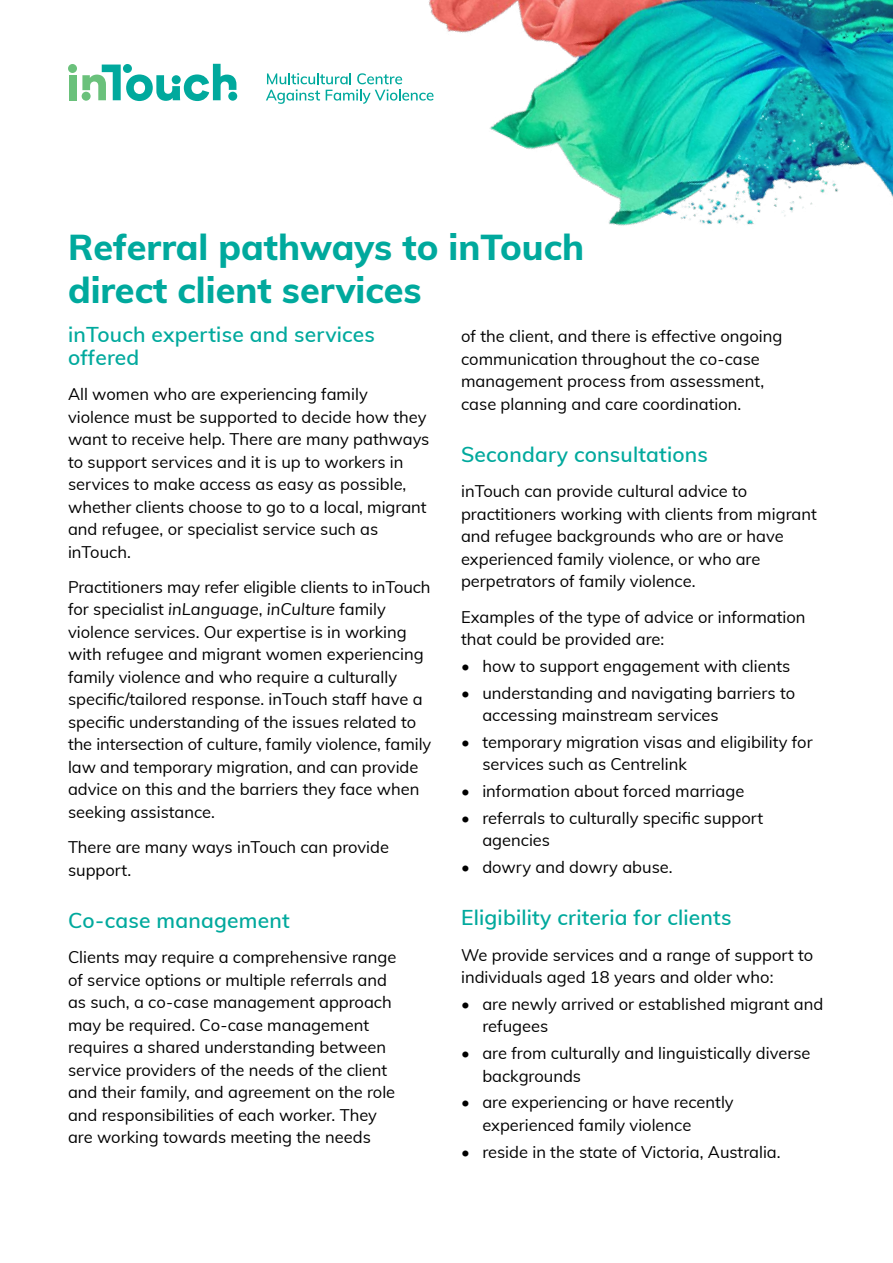
<style>
.page{position:relative;width:893px;height:1263px;background:#fff}
.page>*{position:absolute;margin:0;border:0;box-sizing:border-box;transform-origin:0 0}
.t1{font:800 36px/43.2px "Muli";color:#00a99d}
.t2{font:600 21px/22.5px "Muli";letter-spacing:.01em;color:#00a99d}
.t3{font:16.5px/22.5px "Muli";color:#000}
.s1{font-style:italic}
</style>
<div class="page">
<svg style="left:266px;top:73px;width:142px;height:31px"></svg>
<div style="left:69px;top:75px;width:7px;height:25px;background:#6ac17b"></div>
<svg style="left:82px;top:64px;width:154px;height:37px"></svg>
<div style="left:82px;top:92px;width:9px;height:9px;background:#6ac17b;border-radius:50%"></div>
<div style="left:172px;top:75px;width:9px;height:9px;background:#00a99d;border-radius:50%"></div>
<div style="left:228px;top:92px;width:9px;height:9px;background:#00a99d;border-radius:50%"></div>
<div style="left:123px;top:64px;width:9px;height:9px;background:#00a99d;border-radius:50%"></div>
<div style="left:68px;top:64px;width:9px;height:9px;background:#6ac17b;border-radius:50%"></div>
<img style="left:408px;top:0;width:485px;height:226px">
<h1 class="t1" style="left:68px;top:223px;width:518px">Referral pathways to inTouch direct client services</h1>
<p class="t2" style="left:68px;top:322px;width:309px">inTouch expertise and services offered</p>
<p class="t3" style="left:68px;top:382px;width:363px">All women who are experiencing family violence must be supported to decide how they want to receive help. There are many pathways to support services and it is up to workers in services to make access as easy as possible, whether clients choose to go to a local, migrant and refugee, or specialist service such as inTouch.</p>
<p class="t3" style="left:68px;top:575px;width:365px">Practitioners may refer eligible clients to inTouch for specialist <span class="s1">inLanguage</span>, <span class="s1">inCulture</span> family violence services. Our expertise is in working with refugee and migrant women experiencing family violence and who require a culturally specific/tailored response. inTouch staff have a specific understanding of the issues related to the intersection of culture, family violence, family law and temporary migration, and can provide advice on this and the barriers they face when seeking assistance.</p>
<p class="t3" style="left:68px;top:835px;width:323px">There are many ways inTouch can provide support.</p>
<p class="t2" style="left:68px;top:908px;width:223px">Co-case management</p>
<p class="t3" style="left:68px;top:945px;width:330px">Clients may require a comprehensive range of service options or multiple referrals and as such, a co-case management approach may be required. Co-case management requires a shared understanding between service providers of the needs of the client and their family, and agreement on the role and responsibilities of each worker. They are working towards meeting the needs</p>
<p class="t3" style="left:461px;top:324px;width:323px">of the client, and there is effective ongoing communication throughout the co-case management process from assessment, case planning and care coordination.</p>
<p class="t2" style="left:461px;top:442px;width:248px">Secondary consultations</p>
<p class="t3" style="left:461px;top:479px;width:357px">inTouch can provide cultural advice to practitioners working with clients from migrant and refugee backgrounds who are or have experienced family violence, or who are perpetrators of family violence.</p>
<p class="t3" style="left:461px;top:605px;width:346px">Examples of the type of advice or information that could be provided are:</p>
<p class="t3" style="left:461px;top:654px;width:331px">• how to support engagement with clients</p>
<p class="t3" style="left:482px;top:681px;width:314px;text-indent:-21px">• understanding and navigating barriers to accessing mainstream services</p>
<p class="t3" style="left:482px;top:730px;width:332px;text-indent:-21px">• temporary migration visas and eligibility for services such as Centrelink</p>
<p class="t3" style="left:461px;top:779px;width:285px">• information about forced marriage</p>
<p class="t3" style="left:482px;top:806px;width:282px;text-indent:-21px">• referrals to culturally specific support agencies</p>
<p class="t3" style="left:461px;top:855px;width:213px">• dowry and dowry abuse.</p>
<p class="t2" style="left:461px;top:905px;width:272px">Eligibility criteria for clients</p>
<p class="t3" style="left:461px;top:943px;width:354px">We provide services and a range of support to individuals aged 18 years and older who:</p>
<p class="t3" style="left:482px;top:992px;width:343px;text-indent:-21px">• are newly arrived or established migrant and refugees</p>
<p class="t3" style="left:482px;top:1041px;width:330px;text-indent:-21px">• are from culturally and linguistically diverse backgrounds</p>
<p class="t3" style="left:482px;top:1090px;width:253px;text-indent:-21px">• are experiencing or have recently experienced family violence</p>
<p class="t3" style="left:461px;top:1140px;width:321px">• reside in the state of Victoria, Australia.</p>
</div>
